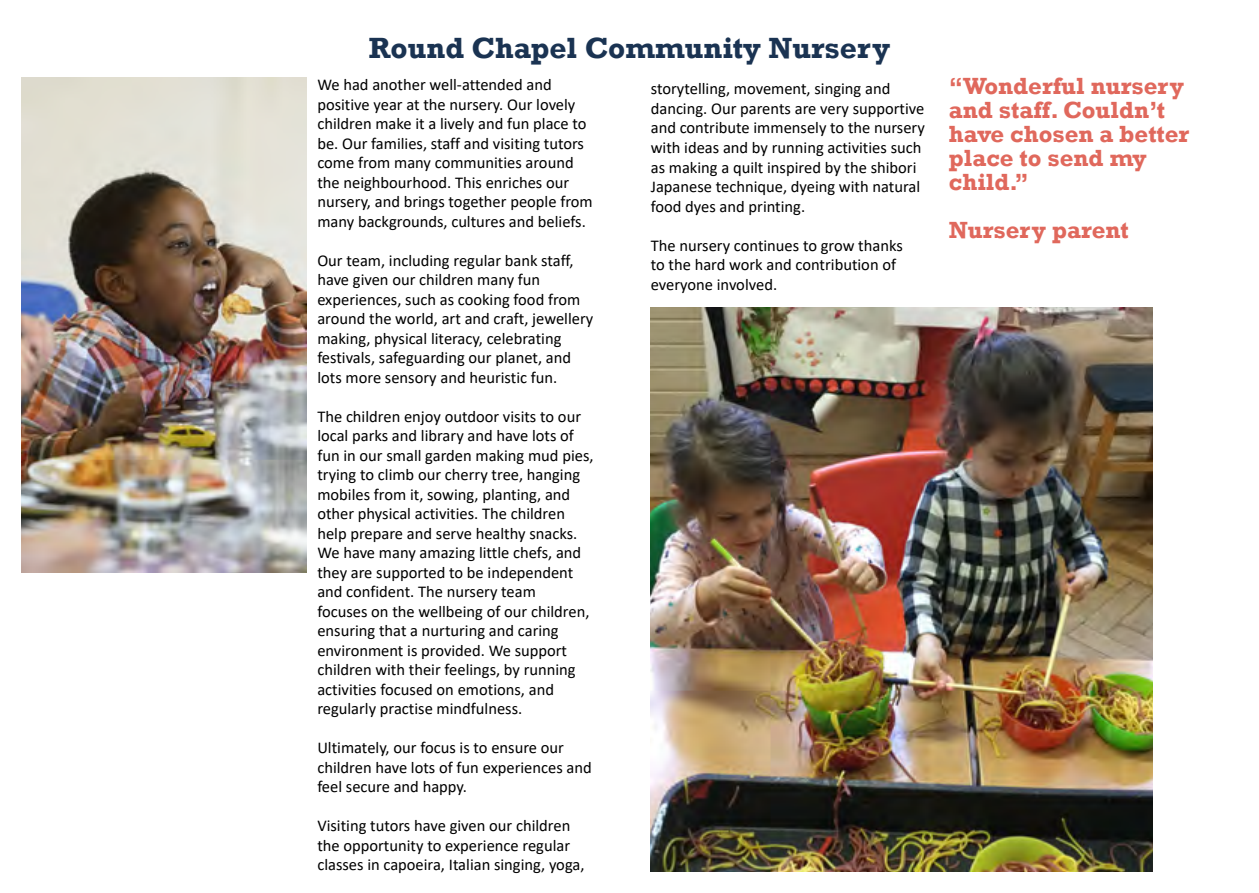
<style>
.page{position:relative;width:1259px;height:893px;background:#fff}
.page>*{position:absolute;margin:0;border:0;box-sizing:border-box;transform-origin:0 0}
.t1{font:700 30px "Rockwell";color:#1a3352}
.t2{font:700 24px/24px "Rockwell";color:#e0685c}
.t3{font:16.5px/19.5px "Calibri";color:#000}
</style>
<div class="page">
<img style="left:21px;top:78px;width:285px;height:494px">
<img style="left:651px;top:308px;width:501px;height:564px">
<h1 class="t1" style="left:369px;top:30px;width:523px">Round Chapel Community Nursery</h1>
<p class="t3" style="left:651px;top:79px;width:276px">storytelling, movement, singing and dancing. Our parents are very supportive and contribute immensely to the nursery with ideas and by running activities such as making a quilt inspired by the shibori Japanese technique, dyeing with natural food dyes and printing.</p>
<p class="t3" style="left:651px;top:235px;width:254px">The nursery continues to grow thanks to the hard work and contribution of everyone involved.</p>
<p class="t3" style="left:317px;top:75px;width:277px">We had another well-attended and positive year at the nursery. Our lovely children make it a lively and fun place to be. Our families, staff and visiting tutors come from many communities around the neighbourhood. This enriches our nursery, and brings together people from many backgrounds, cultures and beliefs.</p>
<p class="t3" style="left:317px;top:250px;width:277px">Our team, including regular bank staff, have given our children many fun experiences, such as cooking food from around the world, art and craft, jewellery making, physical literacy, celebrating festivals, safeguarding our planet, and lots more sensory and heuristic fun.</p>
<p class="t3" style="left:317px;top:406px;width:278px">The children enjoy outdoor visits to our local parks and library and have lots of fun in our small garden making mud pies, trying to climb our cherry tree, hanging mobiles from it, sowing, planting, and other physical activities. The children help prepare and serve healthy snacks.<br>We have many amazing little chefs, and they are supported to be independent and confident. The nursery team<br>focuses on the wellbeing of our children, ensuring that a nurturing and caring environment is provided. We support children with their feelings, by running activities focused on emotions, and regularly practise mindfulness.</p>
<p class="t3" style="left:317px;top:738px;width:276px">Ultimately, our focus is to ensure our children have lots of fun experiences and feel secure and happy.</p>
<p class="t3" style="left:317px;top:816px;width:269px">Visiting tutors have given our children the opportunity to experience regular classes in capoeira, Italian singing, yoga,</p>
<h2 class="t2" style="left:949px;top:74px;width:242px">“Wonderful nursery and staff. Couldn’t have chosen a better place to send my child.”</h2>
<h2 class="t2" style="left:949px;top:218px;width:181px">Nursery parent</h2>
</div>
